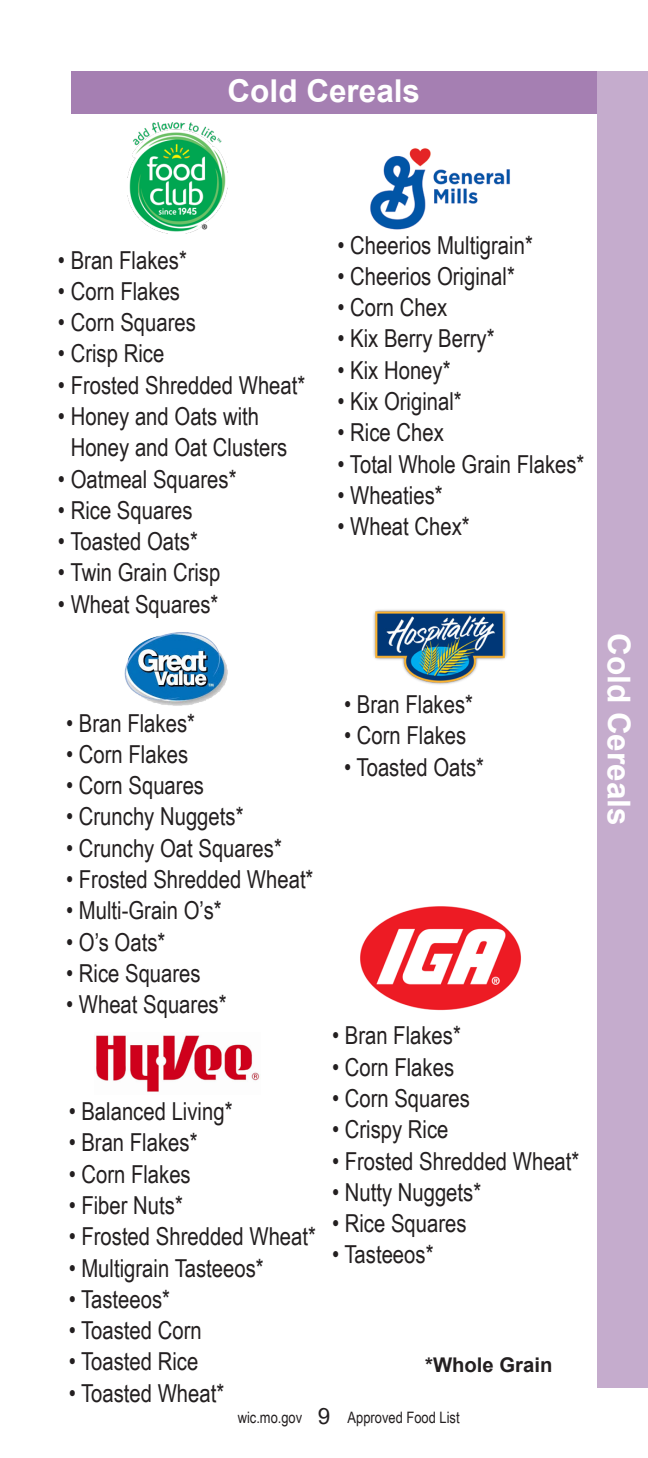
<style>
.page{position:relative;width:648px;height:1458px;background:#fff}
.page>*{position:absolute;margin:0;border:0;box-sizing:border-box;transform-origin:0 0}
.t1{font:700 31.5px "Arial";color:#fff}
.t2{font:24.75px "Arial Narrow";color:#231f20}
.t3{font:700 20.25px "Arial";color:#231f20}
.t4{font:15.75px "Arial Narrow";color:#231f20}
.s1{font-family:"Arial";font-size:22.5px}
</style>
<div class="page">
<div style="left:71px;top:71px;width:527px;height:42px;background:#a57fb2"></div>
<div style="left:598px;top:71px;width:50px;height:1317px;background:#c5accd"></div>
<img style="left:370px;top:148px;width:140px;height:82px">
<img style="left:360px;top:906px;width:161px;height:104px">
<img style="left:124px;top:632px;width:104px;height:74px">
<img style="left:373px;top:610px;width:134px;height:75px">
<img style="left:96px;top:1035px;width:164px;height:57px">
<img style="left:128px;top:122px;width:99px;height:112px">
<p class="t1" style="left:228px;top:68px;width:194px">Cold Cereals</p>
<p class="t2" style="left:58px;top:242px;width:130px">• Bran Flakes*</p>
<p class="t2" style="left:58px;top:273px;width:124px">• Corn Flakes</p>
<p class="t2" style="left:58px;top:304px;width:139px">• Corn Squares</p>
<p class="t2" style="left:58px;top:336px;width:108px">• Crisp Rice</p>
<p class="t2" style="left:58px;top:367px;width:249px">• Frosted Shredded Wheat*</p>
<p class="t2" style="left:58px;top:398px;width:203px">• Honey and Oats with</p>
<p class="t2" style="left:71px;top:429px;width:218px">Honey and Oat Clusters</p>
<p class="t2" style="left:58px;top:461px;width:180px">• Oatmeal Squares*</p>
<p class="t2" style="left:58px;top:492px;width:136px">• Rice Squares</p>
<p class="t2" style="left:58px;top:523px;width:141px">• Toasted Oats*</p>
<p class="t2" style="left:58px;top:554px;width:164px">• Twin Grain Crisp</p>
<p class="t2" style="left:58px;top:586px;width:162px">• Wheat Squares*</p>
<p class="t2" style="left:338px;top:227px;width:197px">• Cheerios Multigrain*</p>
<p class="t2" style="left:338px;top:258px;width:179px">• Cheerios Original*</p>
<p class="t2" style="left:338px;top:289px;width:111px">• Corn Chex</p>
<p class="t2" style="left:338px;top:321px;width:159px">• Kix Berry Berry*</p>
<p class="t2" style="left:338px;top:352px;width:115px">• Kix Honey*</p>
<p class="t2" style="left:338px;top:383px;width:126px">• Kix Original*</p>
<p class="t2" style="left:338px;top:414px;width:108px">• Rice Chex</p>
<p class="t2" style="left:338px;top:446px;width:249px">• Total Whole Grain Flakes*</p>
<p class="t2" style="left:338px;top:477px;width:107px">• Wheaties*</p>
<p class="t2" style="left:338px;top:508px;width:134px">• Wheat Chex*</p>
<p class="t2" style="left:66px;top:705px;width:130px">• Bran Flakes*</p>
<p class="t2" style="left:66px;top:736px;width:124px">• Corn Flakes</p>
<p class="t2" style="left:66px;top:767px;width:139px">• Corn Squares</p>
<p class="t2" style="left:66px;top:799px;width:179px">• Crunchy Nuggets*</p>
<p class="t2" style="left:66px;top:830px;width:217px">• Crunchy Oat Squares*</p>
<p class="t2" style="left:66px;top:861px;width:249px">• Frosted Shredded Wheat*</p>
<p class="t2" style="left:66px;top:892px;width:157px">• Multi-Grain O’s*</p>
<p class="t2" style="left:66px;top:924px;width:101px">• O’s Oats*</p>
<p class="t2" style="left:66px;top:955px;width:136px">• Rice Squares</p>
<p class="t2" style="left:66px;top:986px;width:162px">• Wheat Squares*</p>
<p class="t2" style="left:69px;top:1093px;width:165px">• Balanced Living*</p>
<p class="t2" style="left:69px;top:1125px;width:130px">• Bran Flakes*</p>
<p class="t2" style="left:69px;top:1156px;width:124px">• Corn Flakes</p>
<p class="t2" style="left:69px;top:1187px;width:116px">• Fiber Nuts*</p>
<p class="t2" style="left:69px;top:1218px;width:249px">• Frosted Shredded Wheat*</p>
<p class="t2" style="left:69px;top:1250px;width:197px">• Multigrain Tasteeos*</p>
<p class="t2" style="left:69px;top:1281px;width:103px">• Tasteeos*</p>
<p class="t2" style="left:69px;top:1312px;width:135px">• Toasted Corn</p>
<p class="t2" style="left:69px;top:1344px;width:131px">• Toasted Rice</p>
<p class="t2" style="left:69px;top:1375px;width:157px">• Toasted Wheat*</p>
<p class="t2" style="left:344px;top:686px;width:130px">• Bran Flakes*</p>
<p class="t2" style="left:344px;top:717px;width:124px">• Corn Flakes</p>
<p class="t2" style="left:344px;top:749px;width:141px">• Toasted Oats*</p>
<p class="t2" style="left:332px;top:1018px;width:130px">• Bran Flakes*</p>
<p class="t2" style="left:332px;top:1049px;width:124px">• Corn Flakes</p>
<p class="t2" style="left:332px;top:1080px;width:139px">• Corn Squares</p>
<p class="t2" style="left:332px;top:1111px;width:118px">• Crispy Rice</p>
<p class="t2" style="left:332px;top:1143px;width:249px">• Frosted Shredded Wheat*</p>
<p class="t2" style="left:332px;top:1174px;width:151px">• Nutty Nuggets*</p>
<p class="t2" style="left:332px;top:1205px;width:136px">• Rice Squares</p>
<p class="t2" style="left:332px;top:1237px;width:103px">• Tasteeos*</p>
<p class="t3" style="left:425px;top:1351px;width:129px">*Whole Grain</p>
<p class="t4" style="left:238px;top:1406px;width:223px">wic.mo.gov <span class="s1">9</span> Approved Food List</p>
<p class="t1" style="left:641px;top:633px;width:194px;rotate:90deg">Cold Cereals</p>
</div>
